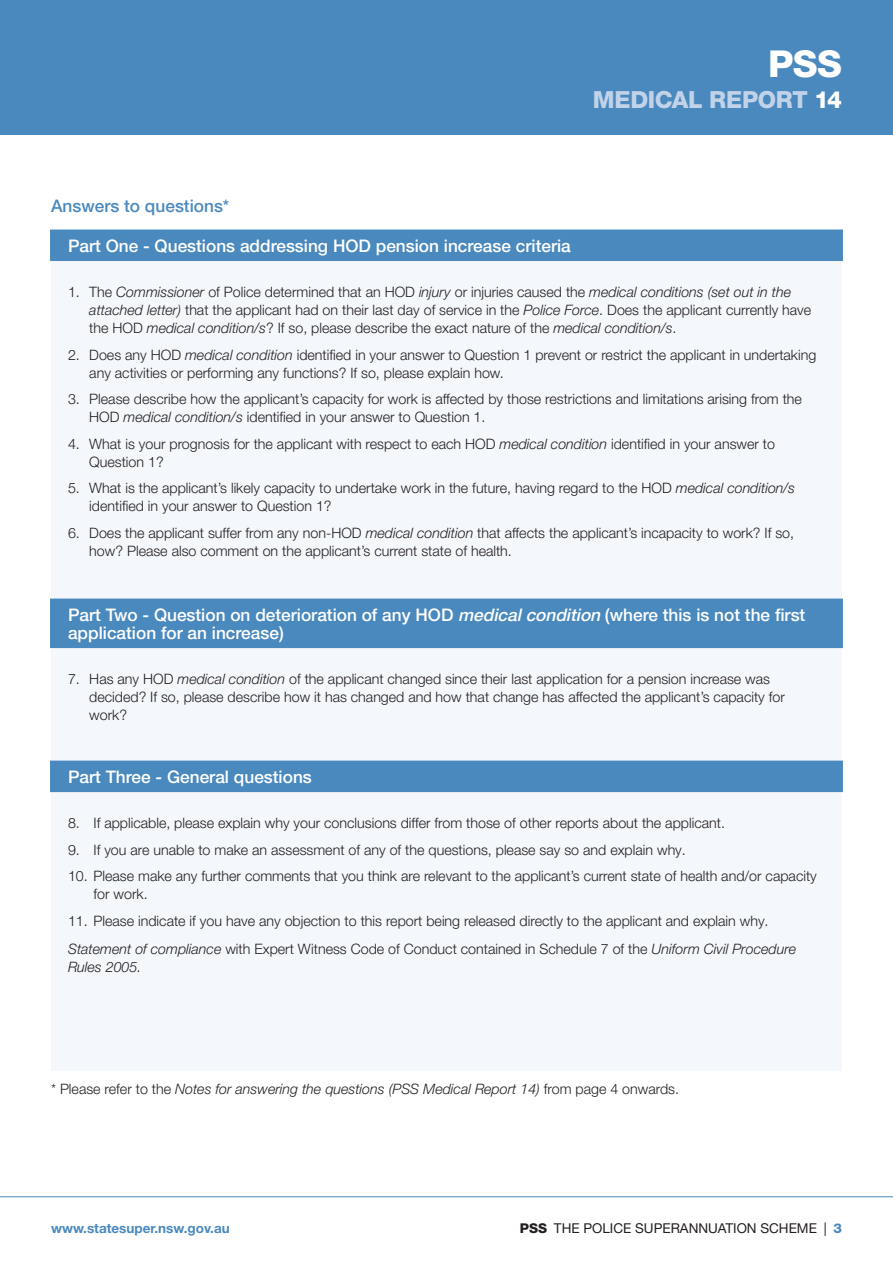
<style>
.page{position:relative;width:893px;height:1263px;background:#fff}
.page>*{position:absolute;margin:0;border:0;box-sizing:border-box;transform-origin:0 0}
.t1{font:800 37.2px "Helvetica Neue LT Std";color:#fff}
.t2{font:800 23.7px "Helvetica Neue LT Std";letter-spacing:-.015em;color:#c2d3e9}
.S1_-_2_lines{font:500 17.25px/18px "Helvetica Neue LT Pro";color:#fff}
.S1{font:500 17.25px "Helvetica Neue LT Pro";color:#fff}
.t3{font:500 17.25px "Helvetica Neue LT Pro";color:#4a89be}
.Bullet{font:300 14.25px/18px "Helvetica Neue LT Pro";color:#231f20}
.Body{font:300 14.25px/18px "Helvetica Neue LT Pro";color:#231f20}
.Body-2{font:italic 300 14.25px "Helvetica Neue LT Pro";color:#231f20}
.t4{font:13.5px "Helvetica Neue LT Pro";color:#231f20}
.t5{font:700 13.5px "Helvetica Neue LT Std";color:#4a89be}
.s1{color:#fff}
.s2{font-style:italic}
.s3{font-style:normal}
.s4{font-family:"Helvetica Neue LT Std";font-weight:800}
.s5{font-family:"Helvetica Neue LT Std";font-weight:800;color:#4a89be}
</style>
<div class="page">
<hr style="left:0;top:1196px;width:893px;height:1px;background:#4a89be">
<div style="left:0;top:0;width:893px;height:135px;background:#4a89be"></div>
<div style="left:51px;top:230px;width:791px;height:840px;background:#f4f7fb"></div>
<div style="left:50px;top:230px;width:793px;height:31px;background:#4a89be"></div>
<div style="left:50px;top:598px;width:793px;height:50px;background:#4a89be"></div>
<div style="left:50px;top:761px;width:793px;height:31px;background:#4a89be"></div>
<h2 class="t3" style="left:51px;top:195px;width:180px">Answers to questions*</h2>
<h1 class="t1" style="left:768px;top:41px;width:75px">PSS</h1>
<h2 class="t2" style="left:593px;top:85px;width:251px">MEDICAL REPORT <span class="s1">14</span></h2>
<p class="S1" style="left:68px;top:235px;width:504px">Part One - Questions addressing HOD pension increase criteria</p>
<p class="Bullet" style="left:89px;top:283px;width:723px;text-indent:-21px">1. The <span class="s2">Commissioner</span> of Police determined that an HOD <span class="s2">injury</span> or injuries caused the <span class="s2">medical conditions (set out in the attached letter)</span> that the applicant had on their last day of service in the <span class="s2">Police Force</span>. Does the applicant currently have the HOD <span class="s2">medical condition/s</span>? If so, please describe the exact nature of the <span class="s2">medical condition/s</span>.</p>
<p class="Bullet" style="left:89px;top:345px;width:728px;text-indent:-21px">2. Does any HOD <span class="s2">medical condition</span> identified in your answer to Question 1 prevent or restrict the applicant in undertaking any activities or performing any functions? If so, please explain how.</p>
<p class="Bullet" style="left:89px;top:390px;width:714px;text-indent:-21px">3. Please describe how the applicant’s capacity for work is affected by those restrictions and limitations arising from the<br>HOD <span class="s2">medical condition/s</span> identified in your answer to Question 1.</p>
<p class="Bullet" style="left:89px;top:434px;width:687px;text-indent:-21px">4. What is your prognosis for the applicant with respect to each HOD <span class="s2">medical condition</span> identified in your answer to<br>Question 1?</p>
<p class="Bullet" style="left:89px;top:479px;width:707px;text-indent:-21px">5. What is the applicant’s likely capacity to undertake work in the future, having regard to the HOD <span class="s2">medical condition/s </span>identified in your answer to Question 1?</p>
<p class="Bullet" style="left:89px;top:523px;width:706px;text-indent:-21px">6. Does the applicant suffer from any non-HOD <span class="s2">medical condition</span> that affects the applicant’s incapacity to work? If so, how? Please also comment on the applicant’s current state of health.</p>
<p class="S1_-_2_lines" style="left:68px;top:606px;width:739px">Part Two - Question on deterioration of any HOD <span class="s2">medicalcondition</span> (where this is not the first application for an increase)</p>
<p class="Bullet" style="left:89px;top:670px;width:697px;text-indent:-21px">7. Has any HOD <span class="s2">medical condition</span> of the applicant changed since their last application for a pension increase was decided? If so, please describe how it has changed and how that change has affected the applicant’s capacity for work?</p>
<p class="S1" style="left:68px;top:766px;width:245px">Part Three - General questions</p>
<p class="Bullet" style="left:68px;top:814px;width:658px">8. If applicable, please explain why your conclusions differ from those of other reports about the applicant.</p>
<p class="Bullet" style="left:68px;top:840px;width:619px">9. If you are unable to make an assessment of any of the questions, please say so and explain why.</p>
<p class="Bullet" style="left:94px;top:867px;width:725px;text-indent:-26px">10. Please make any further comments that you think are relevant to the applicant’s current state of health and/or capacity for work.</p>
<p class="Bullet" style="left:68px;top:911px;width:702px">11. Please indicate if you have any objection to this report being released directly to the applicant and explain why.</p>
<p class="Body" style="left:68px;top:940px;width:730px"><span class="s2">Statement of compliance</span> with Expert Witness Code of Conduct contained in Schedule 7 of the <span class="s2">Uniform Civil Procedure<br>Rules 2005.</span></p>
<p class="Body-2" style="left:51px;top:1080px;width:630px"><span class="s3">* Please refer to the</span> Notes for answering the questions (PSS Medical Report 14) <span class="s3">from page 4 onwards.</span></p>
<p class="t5" style="left:51px;top:1220px;width:180px">www.statesuper.nsw.gov.au</p>
<p class="t4" style="left:520px;top:1220px;width:323px"><span class="s4">PSS</span> THE POLICE SUPERANNUATION SCHEME | <span class="s5">3</span></p>
</div>
